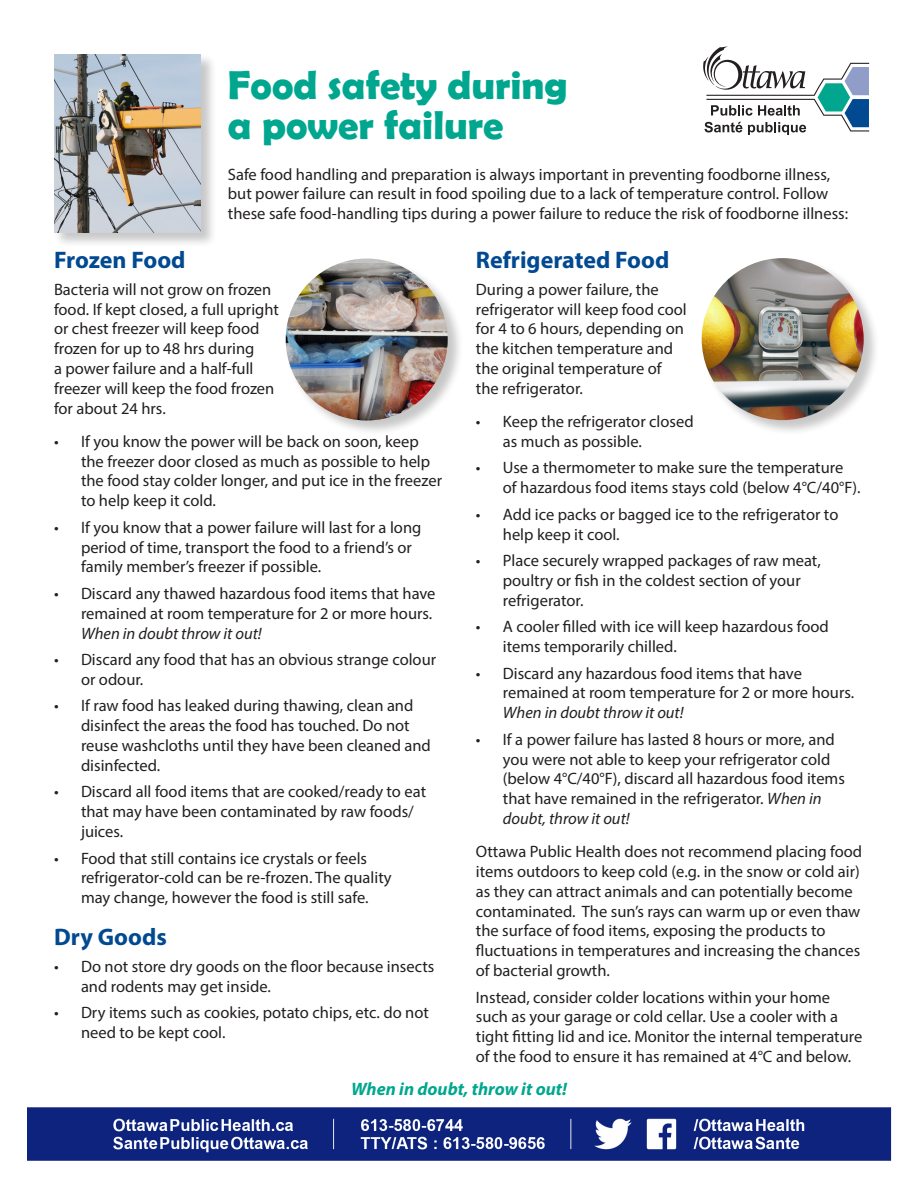
<style>
.page{position:relative;width:918px;height:1188px;background:#fff}
.page>*{position:absolute;margin:0;border:0;box-sizing:border-box;transform-origin:0 0}
.t1{font:700 40.5px/40.5px "Berlin Sans FB Demi";color:#00a78e}
.H2_no_space_before{font:700 24px "Myriad Pro";color:#014990}
.Body_11_pt_last{font:italic 700 18px "Myriad Pro";color:#00a78e}
.Body_11_pt{font:16.5px/19.8px "Myriad Pro";color:#231f20}
.Body_11_pt_last-2{font:16.5px/19.8px "Myriad Pro";color:#231f20}
.Body_Span{font:16.5px/19.8px "Myriad Pro";color:#231f20}
.s1{font-style:italic}
</style>
<div class="page">
<img style="left:27px;top:1107px;width:865px;height:54px">
<svg style="left:703px;top:47px;width:167px;height:88px"></svg>
<div style="left:285px;top:258px;width:178px;height:178px;background:#231f20;opacity:.25"></div>
<img style="left:286px;top:259px;width:162px;height:162px;border-radius:81px">
<div style="left:701px;top:258px;width:178px;height:178px;background:#231f20;opacity:.25"></div>
<img style="left:702px;top:258px;width:162px;height:162px;border-radius:81px">
<div style="left:53px;top:53px;width:164px;height:195px;background:#231f20;opacity:.25"></div>
<img style="left:54px;top:54px;width:147px;height:178px">
<h1 class="t1" style="left:228px;top:64px;width:341px">Food safety during a power failure</h1>
<p class="Body_Span" style="left:228px;top:164px;width:622px">Safe food handling and preparation is always important in preventing foodborne illness, but power failure can result in food spoiling due to a lack of temperature control. Follow these safe food-handling tips during a power failure to reduce the risk of foodborne illness:</p>
<p class="H2_no_space_before" style="left:476px;top:244px;width:195px">Refrigerated Food</p>
<p class="Body_11_pt_last-2" style="left:476px;top:279px;width:212px">During a power failure, the refrigerator will keep food cool for 4 to 6 hours, depending on the kitchen temperature and the original temperature of the refrigerator.</p>
<p class="Body_11_pt" style="left:503px;top:411px;width:192px;text-indent:-27px">• Keep the refrigerator closed as much as possible.</p>
<p class="Body_11_pt" style="left:503px;top:458px;width:359px;text-indent:-27px">• Use a thermometer to make sure the temperature of hazardous food items stays cold (below 4°C/40°F).</p>
<p class="Body_11_pt" style="left:503px;top:504px;width:337px;text-indent:-27px">• Add ice packs or bagged ice to the refrigerator to help keep it cool.</p>
<p class="Body_11_pt" style="left:503px;top:550px;width:319px;text-indent:-27px">• Place securely wrapped packages of raw meat, poultry or fish in the coldest section of your refrigerator.</p>
<p class="Body_11_pt" style="left:503px;top:617px;width:327px;text-indent:-27px">• A cooler filled with ice will keep hazardous food items temporarily chilled.</p>
<p class="Body_11_pt" style="left:503px;top:663px;width:353px;text-indent:-27px">• Discard any hazardous food items that have remained at room temperature for 2 or more hours.<br><span class="s1">When in doubt throw it out!</span></p>
<p class="Body_11_pt" style="left:503px;top:729px;width:344px;text-indent:-27px">• If a power failure has lasted 8 hours or more, and you were not able to keep your refrigerator cold (below 4°C/40°F), discard all hazardous food items that have remained in the refrigerator. <span class="s1">When in doubt, throw it out!</span></p>
<p class="Body_11_pt" style="left:476px;top:842px;width:388px">Ottawa Public Health does not recommend placing food items outdoors to keep cold (e.g. in the snow or cold air) as they can attract animals and can potentially become contaminated. The sun’s rays can warm up or even thaw the surface of food items, exposing the products to fluctuations in temperatures and increasing the chances of bacterial growth.</p>
<p class="Body_11_pt_last-2" style="left:476px;top:987px;width:388px">Instead, consider colder locations within your home such as your garage or cold cellar. Use a cooler with a tight fitting lid and ice. Monitor the internal temperature of the food to ensure it has remained at 4°C and below.</p>
<p class="Body_11_pt_last" style="left:351px;top:1077px;width:217px">When in doubt, throw it out!</p>
<h2 class="H2_no_space_before" style="left:54px;top:244px;width:133px">Frozen Food</h2>
<p class="Body_11_pt_last-2" style="left:54px;top:279px;width:226px">Bacteria will not grow on frozen food. If kept closed, a full upright or chest freezer will keep food frozen for up to 48 hrs during<br>a power failure and a half-full freezer will keep the food frozen for about 24 hrs.</p>
<p class="Body_11_pt" style="left:81px;top:431px;width:363px;text-indent:-27px">• If you know the power will be back on soon, keep the freezer door closed as much as possible to help the food stay colder longer, and put ice in the freezer to help keep it cold.</p>
<p class="Body_11_pt" style="left:81px;top:517px;width:342px;text-indent:-27px">• If you know that a power failure will last for a long period of time, transport the food to a friend’s or family member’s freezer if possible.</p>
<p class="Body_11_pt" style="left:81px;top:583px;width:356px;text-indent:-27px">• Discard any thawed hazardous food items that have remained at room temperature for 2 or more hours.<br><span class="s1">When in doubt throw it out!</span></p>
<p class="Body_11_pt" style="left:81px;top:649px;width:357px;text-indent:-27px">• Discard any food that has an obvious strange colour or odour.</p>
<p class="Body_11_pt" style="left:81px;top:696px;width:351px;text-indent:-27px">• If raw food has leaked during thawing, clean and disinfect the areas the food has touched. Do not reuse washcloths until they have been cleaned and disinfected.</p>
<p class="Body_11_pt" style="left:81px;top:782px;width:347px;text-indent:-27px">• Discard all food items that are cooked/ready to eat that may have been contaminated by raw foods/ juices.</p>
<p class="Body_11_pt" style="left:81px;top:848px;width:312px;text-indent:-27px">• Food that still contains ice crystals or feels refrigerator-cold can be re-frozen. The quality may change, however the food is still safe.</p>
<p class="H2_no_space_before" style="left:54px;top:922px;width:114px">Dry Goods</p>
<p class="Body_11_pt" style="left:81px;top:956px;width:355px;text-indent:-27px">• Do not store dry goods on the floor because insects and rodents may get inside.</p>
<p class="Body_11_pt" style="left:81px;top:1003px;width:349px;text-indent:-27px">• Dry items such as cookies, potato chips, etc. do not need to be kept cool.</p>
</div>
